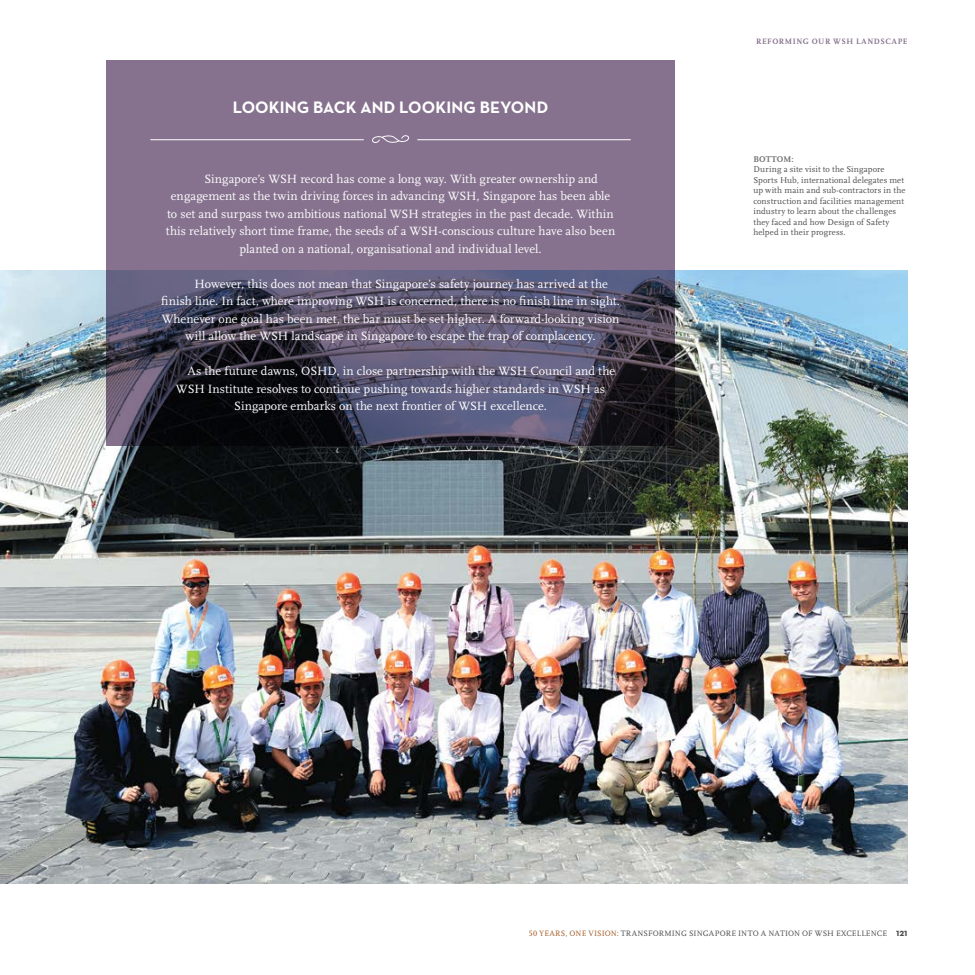
<style>
.page{position:relative;width:975px;height:975px;background:#fff}
.page>*{position:absolute;margin:0;border:0;box-sizing:border-box;transform-origin:0 0}
.Sub_Head{font:700 16.88px "Neutraface Text";color:#fff}
.Bodycopy_Indent{font:12.5px "Scala";letter-spacing:.005em;color:#fff}
.t1{font:700 10px "Neutraface Text";color:#4d4d4f}
.t2{font:8.75px/10.5px "Scala";letter-spacing:.015em;color:#4d4d4f}
.t3{font:8.12px "Scala";letter-spacing:.015em;color:#4d4d4f}
.t4{font:700 8.12px "Scala";letter-spacing:.065em;color:#86728e}
.s1{font-weight:700;color:#6d6e71}
.s2{font-family:"Scala Caps";color:#a25c26}
.s3{color:#a25c26}
</style>
<div class="page">
<img style="left:0;top:270px;width:907px;height:613px">
<svg style="left:106px;top:60px;width:568px;height:385px;background:#695c75"></svg>
<svg style="left:371px;top:135px;width:38px;height:8px"></svg>
<hr style="left:417px;top:139px;width:213px;height:1px;background:#fff">
<hr style="left:150px;top:139px;width:214px;height:1px;background:#fff">
<p class="Sub_Head" style="left:233px;top:96px;width:317px">LOOKING BACK AND LOOKING BEYOND</p>
<p class="Bodycopy_Indent" style="left:204px;top:172px;width:395px">Singapore’s WSH record has come a long way. With greater ownership and</p>
<p class="Bodycopy_Indent" style="left:171px;top:189px;width:441px">engagement as the twin driving forces in advancing WSH, Singapore has been able</p>
<p class="Bodycopy_Indent" style="left:167px;top:207px;width:448px">to set and surpass two ambitious national WSH strategies in the past decade. Within</p>
<p class="Bodycopy_Indent" style="left:166px;top:224px;width:451px">this relatively short time frame, the seeds of a WSH-conscious culture have also been</p>
<p class="Bodycopy_Indent" style="left:239px;top:242px;width:304px">planted on a national, organisational and individual level.</p>
<p class="Bodycopy_Indent" style="left:195px;top:277px;width:414px">However, this does not mean that Singapore’s safety journey has arrived at the</p>
<p class="Bodycopy_Indent" style="left:161px;top:294px;width:460px">finish line. In fact, where improving WSH is concerned, there is no finish line in sight.</p>
<p class="Bodycopy_Indent" style="left:162px;top:312px;width:459px">Whenever one goal has been met, the bar must be set higher. A forward-looking vision</p>
<p class="Bodycopy_Indent" style="left:185px;top:329px;width:411px">will allow the WSH landscape in Singapore to escape the trap of complacency.</p>
<p class="Bodycopy_Indent" style="left:187px;top:364px;width:429px">As the future dawns, OSHD, in close partnership with the WSH Council and the</p>
<p class="Bodycopy_Indent" style="left:176px;top:382px;width:431px">WSH Institute resolves to continue pushing towards higher standards in WSH as</p>
<p class="Bodycopy_Indent" style="left:234px;top:399px;width:314px">Singapore embarks on the next frontier of WSH excellence.</p>
<p class="t4" style="left:756px;top:37px;width:153px">REFORMING OUR WSH LANDSCAPE</p>
<p class="t2" style="left:753px;top:154px;width:154px"><span class="s1">BOTTOM:<br></span>During a site visit to the Singapore Sports Hub, international delegates met up with main and sub-contractors in the construction and facilities management industry to learn about the challenges they faced and how Design of Safety helped in their progress.</p>
<p class="t3" style="left:529px;top:928px;width:360px"><span class="s2">50</span> <span class="s3">YEARS, ONE VISION:</span> TRANSFORMING SINGAPORE INTO A NATION OF WSH EXCELLENCE</p>
<p class="t1" style="left:896px;top:926px;width:13px">121</p>
</div>
